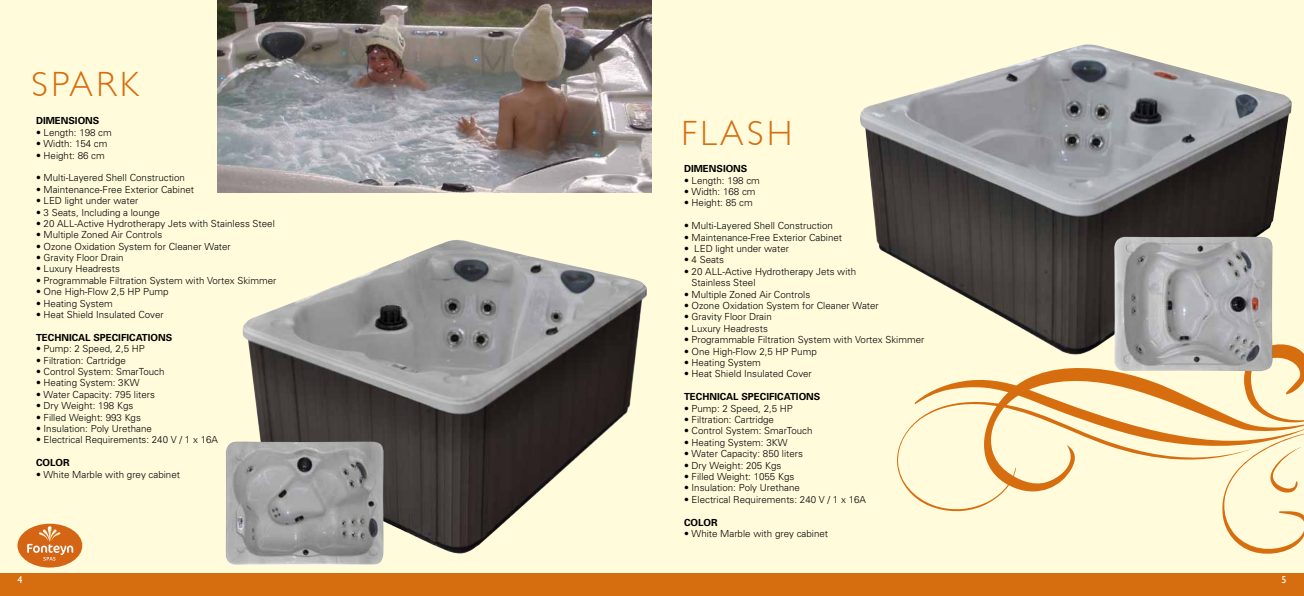
<style>
.page{position:relative;width:1304px;height:596px;background:#fff}
.page>*{position:absolute;margin:0;border:0;box-sizing:border-box;transform-origin:0 0}
.t1{font:300 35px "Gill Sans";letter-spacing:.1em;color:#d66d0f}
.t2{font:10px "Gill Sans";color:#fff}
.t3{font:300 9.7px/11.4px "Univers";color:#000}
.t4{font:700 9.7px "Univers";color:#000}
</style>
<div class="page">
<div style="left:0;top:0;width:1304px;height:595px;background:#fffbdb"></div>
<img style="left:217px;top:0;width:435px;height:192px">
<svg style="left:897px;top:423px;width:17px;height:73px"></svg>
<svg style="left:914px;top:346px;width:390px;height:208px"></svg>
<div style="left:0;top:573px;width:1304px;height:22px;background:#d66d0f"></div>
<div style="left:17px;top:523px;width:65px;height:44px;background:#d46515;border-radius:50%"></div>
<img style="left:43px;top:526px;width:14px;height:6px">
<svg style="left:27px;top:532px;width:46px;height:28px"></svg>
<img style="left:243px;top:240px;width:404px;height:313px">
<img style="left:860px;top:44px;width:432px;height:311px">
<img style="left:226px;top:441px;width:157px;height:123px">
<img style="left:1114px;top:236px;width:159px;height:135px">
<h1 class="t1" style="left:32px;top:64px;width:109px">SPARK</h1>
<p class="t4" style="left:36px;top:114px;width:65px">DIMENSIONS</p>
<p class="t3" style="left:36px;top:126px;width:77px">• Length: 198 cm</p>
<p class="t3" style="left:36px;top:138px;width:73px">• Width: 154 cm</p>
<p class="t3" style="left:36px;top:149px;width:70px">• Height: 86 cm</p>
<p class="t3" style="left:36px;top:172px;width:150px">• Multi-Layered Shell Construction</p>
<p class="t3" style="left:36px;top:183px;width:160px">• Maintenance-Free Exterior Cabinet</p>
<p class="t3" style="left:36px;top:194px;width:104px">• LED light under water</p>
<p class="t3" style="left:36px;top:206px;width:126px">• 3 Seats, Including a lounge</p>
<p class="t3" style="left:36px;top:217px;width:240px">• 20 ALL-Active Hydrotherapy Jets with Stainless Steel</p>
<p class="t3" style="left:36px;top:229px;width:128px">• Multiple Zoned Air Controls</p>
<p class="t3" style="left:36px;top:240px;width:196px">• Ozone Oxidation System for Cleaner Water</p>
<p class="t3" style="left:36px;top:251px;width:89px">• Gravity Floor Drain</p>
<p class="t3" style="left:36px;top:263px;width:85px">• Luxury Headrests</p>
<p class="t3" style="left:36px;top:274px;width:242px">• Programmable Filtration System with Vortex Skimmer</p>
<p class="t3" style="left:36px;top:286px;width:134px">• One High-Flow 2,5 HP Pump</p>
<p class="t3" style="left:36px;top:297px;width:78px">• Heating System</p>
<p class="t3" style="left:36px;top:308px;width:129px">• Heat Shield Insulated Cover</p>
<p class="t4" style="left:36px;top:331px;width:138px">TECH NICAL SPECIFICATIONS</p>
<p class="t3" style="left:36px;top:342px;width:110px">• Pump: 2 Speed, 2,5 HP</p>
<p class="t3" style="left:36px;top:354px;width:91px">• Filtration: Cartridge</p>
<p class="t3" style="left:36px;top:365px;width:130px">• Control System: SmarTouch</p>
<p class="t3" style="left:36px;top:377px;width:105px">• Heating System: 3KW</p>
<p class="t3" style="left:36px;top:388px;width:120px">• Water Capacity: 795 liters</p>
<p class="t3" style="left:36px;top:399px;width:99px">• Dry Weight: 198 Kgs</p>
<p class="t3" style="left:36px;top:411px;width:106px">• Filled Weight: 993 Kgs</p>
<p class="t3" style="left:36px;top:422px;width:117px">• Insulation: Poly Urethane</p>
<p class="t3" style="left:36px;top:434px;width:184px">• Electrical Requirements: 240 V / 1 x 16A</p>
<p class="t4" style="left:36px;top:456px;width:35px">COLOR</p>
<p class="t3" style="left:36px;top:468px;width:146px">• White Marble with grey cabinet</p>
<h1 class="t1" style="left:682px;top:113px;width:112px">FLASH</h1>
<p class="t4" style="left:684px;top:162px;width:65px">DIMENSIONS</p>
<p class="t3" style="left:684px;top:174px;width:77px">• Length: 198 cm</p>
<p class="t3" style="left:684px;top:185px;width:73px">• Width: 168 cm</p>
<p class="t3" style="left:684px;top:197px;width:70px">• Height: 85 cm</p>
<p class="t3" style="left:684px;top:219px;width:150px">• Multi-Layered Shell Construction</p>
<p class="t3" style="left:684px;top:231px;width:160px">• Maintenance-Free Exterior Cabinet</p>
<p class="t3" style="left:684px;top:242px;width:107px">• LED light under water</p>
<p class="t3" style="left:684px;top:254px;width:42px">• 4 Seats</p>
<p class="t3" style="left:692px;top:265px;width:166px;text-indent:-8px">• 20 ALL-Active Hydrotherapy Jets with<br>Stainless Steel</p>
<p class="t3" style="left:684px;top:288px;width:128px">• Multiple Zoned Air Controls</p>
<p class="t3" style="left:684px;top:299px;width:196px">• Ozone Oxidation System for Cleaner Water</p>
<p class="t3" style="left:684px;top:311px;width:89px">• Gravity Floor Drain</p>
<p class="t3" style="left:684px;top:322px;width:85px">• Luxury Headrests</p>
<p class="t3" style="left:684px;top:333px;width:242px">• Programmable Filtration System with Vortex Skimmer</p>
<p class="t3" style="left:684px;top:345px;width:134px">• One High-Flow 2,5 HP Pump</p>
<p class="t3" style="left:684px;top:356px;width:78px">• Heating System</p>
<p class="t3" style="left:684px;top:367px;width:129px">• Heat Shield Insulated Cover</p>
<p class="t4" style="left:684px;top:390px;width:138px">TECH NICAL SPECIFICATIONS</p>
<p class="t3" style="left:684px;top:402px;width:110px">• Pump: 2 Speed, 2,5 HP</p>
<p class="t3" style="left:684px;top:413px;width:91px">• Filtration: Cartridge</p>
<p class="t3" style="left:684px;top:424px;width:130px">• Control System: SmarTouch</p>
<p class="t3" style="left:684px;top:436px;width:105px">• Heating System: 3KW</p>
<p class="t3" style="left:684px;top:447px;width:120px">• Water Capacity: 850 liters</p>
<p class="t3" style="left:684px;top:459px;width:99px">• Dry Weight: 205 Kgs</p>
<p class="t3" style="left:684px;top:470px;width:112px">• Filled Weight: 1055 Kgs</p>
<p class="t3" style="left:684px;top:481px;width:117px">• Insulation: Poly Urethane</p>
<p class="t3" style="left:684px;top:493px;width:184px">• Electrical Requirements: 240 V / 1 x 16A</p>
<p class="t4" style="left:684px;top:515px;width:35px">COLOR</p>
<p class="t3" style="left:684px;top:527px;width:146px">• White Marble with grey cabinet</p>
<p class="t2" style="left:17px;top:573px;width:6px">4</p>
<p class="t2" style="left:1281px;top:573px;width:6px">5</p>
</div>
